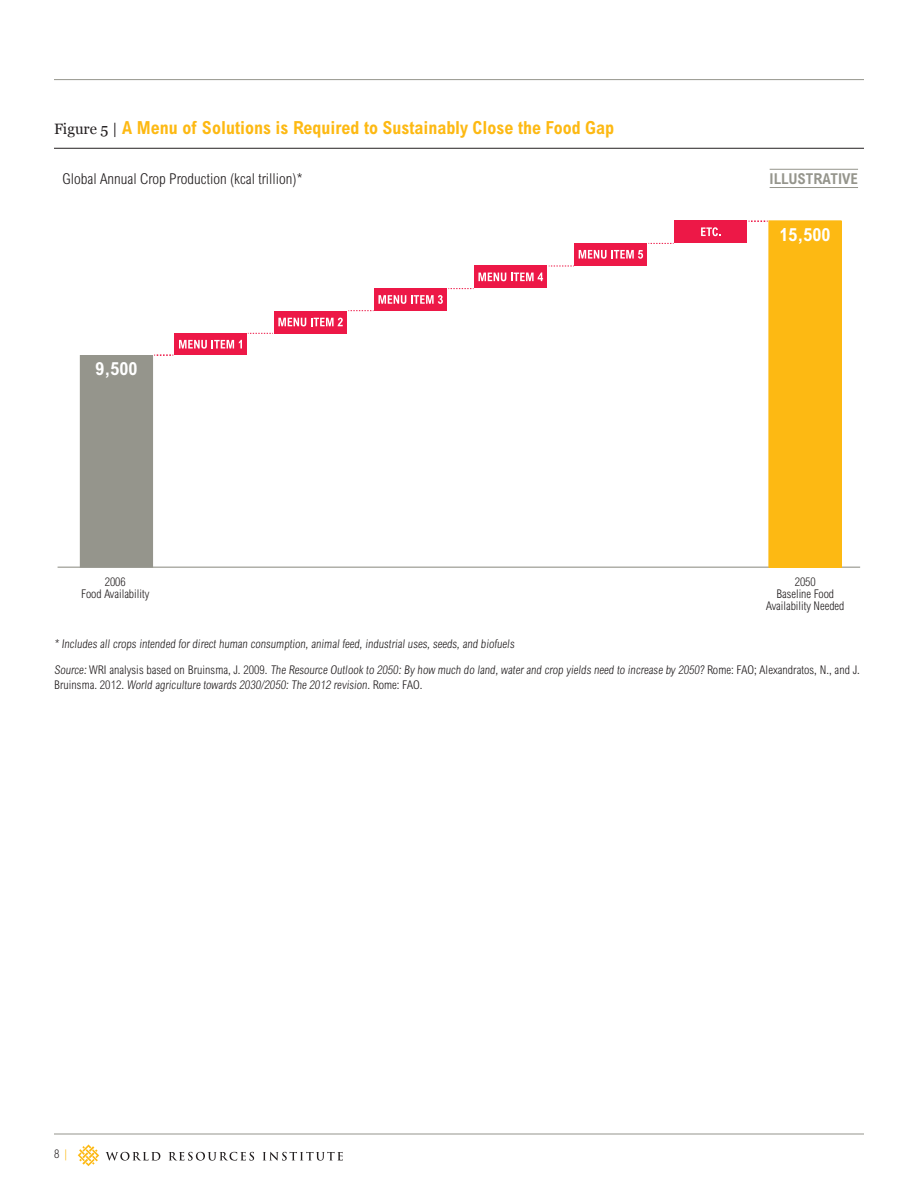
<style>
.page{position:relative;width:918px;height:1188px;background:#fff}
.page>*{position:absolute;margin:0;border:0;box-sizing:border-box;transform-origin:0 0}
.t1{font:700 condensed 18px "Arial MT Std";color:#fdb913}
.t2{font:700 condensed 18px "Arial MT Std";color:#fff}
.t3{font:300 condensed 15px "Arial MT Std";color:#231f20}
.t4{font:700 condensed 15px "Arial MT Std";color:#95958c}
.t5{font:300 condensed 12px/12px "Arial MT Std";color:#231f20;text-align:center}
.s1{font-family:"Georgia";font-weight:400;font-stretch:normal;font-size:15px;color:#231f20}
.s2{color:#fdb913}
</style>
<div class="page">
<hr style="left:54px;top:79px;width:810px;height:1px;background:#95958c">
<hr style="left:54px;top:1134px;width:810px;height:1px;background:#95958c">
<svg style="left:78px;top:1144px;width:21px;height:22px"></svg>
<svg style="left:106px;top:1152px;width:54px;height:9px"></svg>
<svg style="left:169px;top:1152px;width:85px;height:9px"></svg>
<svg style="left:263px;top:1152px;width:80px;height:9px"></svg>
<hr style="left:54px;top:148px;width:810px;height:1px;background:#231f20">
<hr style="left:58px;top:567px;width:802px;height:1px;background:#95958c">
<div style="left:769px;top:221px;width:72px;height:346px;background:#fdb913"></div>
<div style="left:769px;top:220px;width:73px;height:348px;border:1px solid #fdb913"></div>
<div style="left:80px;top:356px;width:73px;height:211px;background:#95958c"></div>
<div style="left:174px;top:333px;width:73px;height:22px;background:#ed1847"></div>
<div style="left:274px;top:311px;width:73px;height:22px;background:#ed1847"></div>
<div style="left:375px;top:288px;width:72px;height:23px;background:#ed1847"></div>
<div style="left:475px;top:266px;width:72px;height:22px;background:#ed1847"></div>
<div style="left:575px;top:243px;width:72px;height:23px;background:#ed1847"></div>
<div style="left:675px;top:220px;width:72px;height:23px;background:#ed1847"></div>
<svg style="left:278px;top:318px;width:65px;height:8px"></svg>
<svg style="left:378px;top:295px;width:65px;height:9px"></svg>
<svg style="left:478px;top:272px;width:65px;height:9px"></svg>
<svg style="left:579px;top:250px;width:64px;height:9px"></svg>
<svg style="left:701px;top:227px;width:20px;height:9px"></svg>
<svg style="left:154px;top:340px;width:88px;height:16px"></svg>
<svg style="left:749px;top:220px;width:19px;height:2px"></svg>
<svg style="left:248px;top:333px;width:25px;height:1px"></svg>
<svg style="left:348px;top:310px;width:26px;height:1px"></svg>
<svg style="left:448px;top:288px;width:26px;height:1px"></svg>
<svg style="left:549px;top:266px;width:25px;height:1px"></svg>
<svg style="left:648px;top:243px;width:26px;height:1px"></svg>
<hr style="left:770px;top:169px;width:88px;height:1px;background:#95958c">
<hr style="left:770px;top:187px;width:88px;height:1px;background:#95958c">
<h1 class="t1" style="left:54px;top:118px;width:562px"><span class="s1">Figure 5 |</span> A Menu of Solutions is Required to Sustainably Close the Food Gap</h1>
<p class="t3" style="left:63px;top:170px;width:241px">Global Annual Crop Production (kcal trillion)*</p>
<p class="t4" style="left:770px;top:170px;width:76px">ILLUSTRATIVE</p>
<h1 class="t2" style="left:96px;top:358px;width:43px">9,500</h1>
<h1 class="t2" style="left:780px;top:224px;width:52px">15,500</h1>
<p class="t5" style="left:81px;top:575px;width:69px">2006<br>Food Availability</p>
<p class="t5" style="left:766px;top:575px;width:80px">2050<br>Baseline Food<br>Availability Needed</p>
<p class="t5" style="left:54px;top:631px;width:807px;line-height:25.8px;text-align:left">* Includes all crops intended for direct human consumption, animal feed, industrial uses, seeds, and biofuels<br>Source: WRI analysis based on B ruinsma, J. 2009. The Resource Outlook to 2050: By how much do land, water and crop yields need to increase by 2050? Rome: FAO; Alexandratos, N., and J.</p>
<p class="t5" style="left:54px;top:679px;width:370px">B ruinsma. 2012. World agriculture towards 2030/2050: The 2012 revision. Rome: FAO.</p>
<p class="t5" style="left:54px;top:1148px;width:15px">8 <span class="s2">|</span></p>
</div>
